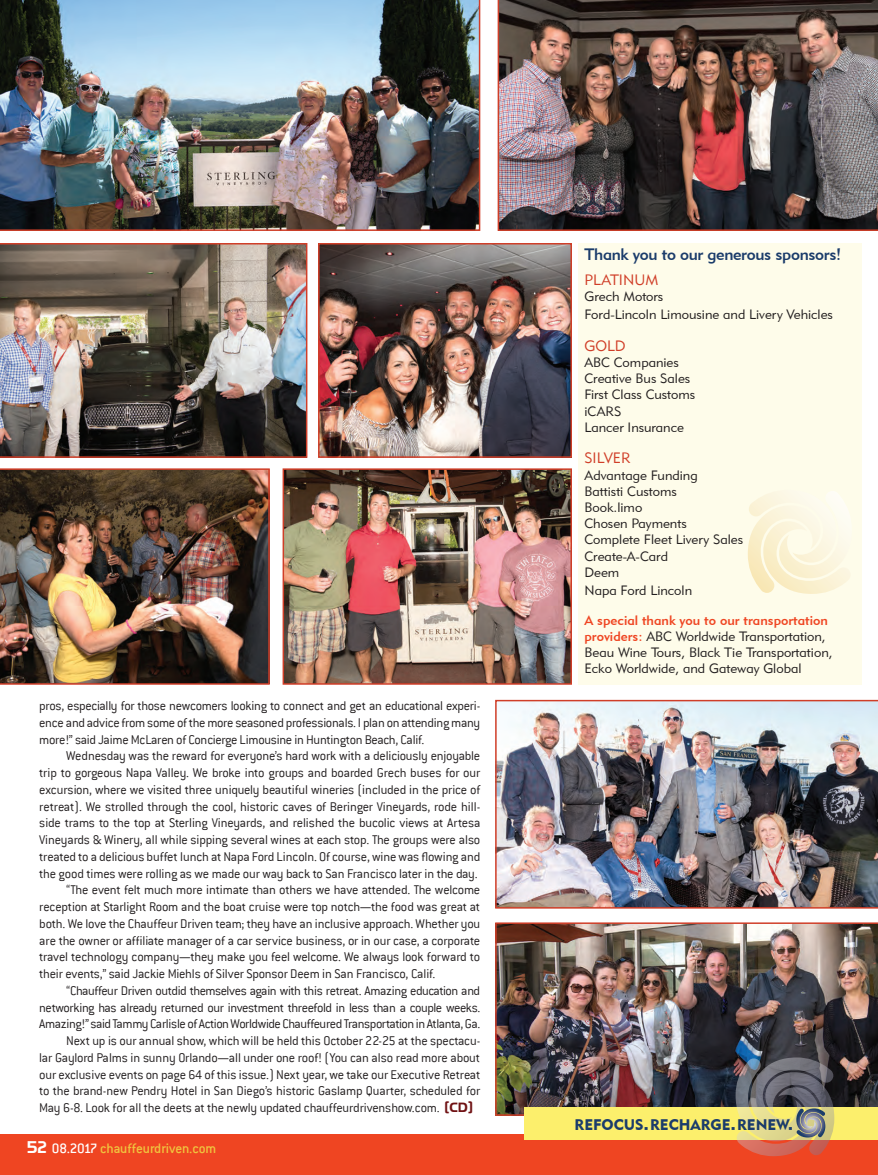
<style>
.page{position:relative;width:878px;height:1175px;background:#fff}
.page>*{position:absolute;margin:0;border:0;box-sizing:border-box;transform-origin:0 0}
.testimonial_text{font:16.5px "Geometric 415 BT Medium A";letter-spacing:-.02em;color:#1b3c6b}
._16-event-descrips{font:15.3px "Geometric 415 BT Black A";color:#1b3c6b}
.t1{font:500 15px "Conduit ITC";letter-spacing:-.015em;color:#efc43e}
.testimonial_text-2{font:15px "Geometric 415 BT Lite A";color:#d03e28}
.body_text_conduit_tt{font:300 13.95px/16.8px "Conduit ITC";letter-spacing:-.02em;color:#231f20;text-align:justify}
.testimonial_text-3{font:13.5px/16.2px "Geometric 415 BT Lite A";color:#231f20}
.s1{font-family:"Handel Got D";font-weight:700;color:#701214}
.s2{font-family:"Prototype";font-weight:400;font-size:16.5px;color:#fff}
.s3{color:#fff}
.s4{font-family:"Geometric 415 BT Medium A";color:#ef4522}
</style>
<div class="page">
<div style="left:578px;top:243px;width:283px;height:441px;background:#fefcea"></div>
<img style="left:495px;top:922px;width:383px;height:193px">
<div style="left:0;top:1134px;width:878px;height:40px;background:#ef4522"></div>
<div style="left:524px;top:1107px;width:354px;height:32px;background:#fcef6c"></div>
<img style="left:497px;top:0;width:381px;height:231px">
<img style="left:0;top:0;width:480px;height:231px">
<img style="left:0;top:243px;width:307px;height:215px">
<img style="left:321px;top:246px;width:248px;height:209px">
<div style="left:318px;top:243px;width:254px;height:215px;border:2px solid #d03e28"></div>
<img style="left:285px;top:471px;width:284px;height:210px">
<div style="left:282px;top:468px;width:290px;height:216px;border:2px solid #d03e28"></div>
<img style="left:495px;top:700px;width:383px;height:208px">
<img style="left:0;top:468px;width:270px;height:216px">
<svg style="left:748px;top:491px;width:102px;height:103px"></svg>
<svg style="left:731px;top:1057px;width:103px;height:99px;background:#96806b"></svg>
<p class="body_text_conduit_tt" style="left:39px;top:697px;width:442px">pros, especially for those newcomers looking to connect and get an educational experi&shy;ence and advice from some of the more seasoned professionals. I plan on attending many more!” said Jaime McLaren of Concierge Limousine in Huntington Beach, Calif.</p>
<p class="body_text_conduit_tt" style="left:39px;top:747px;width:442px;text-indent:27px">Wednesday was the reward for everyone’s hard work with a deliciously enjoyable trip to gorgeous Napa Valley. We broke into groups and boarded Grech buses for our excursion, where we visited three uniquely beautiful wineries (included in the price of retreat). We strolled through the cool, historic caves of Beringer Vineyards, rode hill&shy;side trams to the top at Sterling Vineyards, and relished the bucolic views at Artesa Vineyards &amp; Winery, all while sipping several wines at each stop. The groups were also treated to a delicious buffet lunch at Napa Ford Lincoln. Of course, wine was flowing and the good times were rolling as we made our way back to San Francisco later in the day.</p>
<p class="body_text_conduit_tt" style="left:39px;top:881px;width:442px;text-indent:27px">“The event felt much more intimate than others we have attended. The welcome reception at Starlight Room and the boat cruise were top notch—the food was great at both. We love the Chauffeur Driven team; they have an inclusive approach. Whether you are the owner or affiliate manager of a car service business, or in our case, a corporate travel technology company—they make you feel welcome. We always look forward to their events,” said Jackie Miehls of Silver Sponsor Deem in San Francisco, Calif.</p>
<p class="body_text_conduit_tt" style="left:39px;top:982px;width:442px;text-indent:27px">“Chauffeur Driven outdid themselves again with this retreat. Amazing education and networking has already returned our investment threefold in less than a couple weeks.<br>Amazing!” said Tammy Carlisle of Action Worldwide Chauffeured Transportation in Atlanta, Ga.</p>
<p class="body_text_conduit_tt" style="left:39px;top:1032px;width:442px;text-indent:27px">Next up is our annual show, which will be held this October 22-25 at the spectacu&shy;lar Gaylord Palms in sunny Orlando—all under one roof! (You can also read more about our exclusive events on page 64 of this issue.) Next year, we take our Executive Retreat to the brand-new Pendry Hotel in San Diego’s historic Gaslamp Quarter, scheduled for May 6-8. Look for all the deets at the newly updated chauffeurdrivenshow.com. <span class="s1">[CD]</span></p>
<p class="t1" style="left:27px;top:1140px;width:191px"><span class="s2">52</span> <span class="s3">08.2017</span> chauffeurdriven.com</p>
<p class="testimonial_text" style="left:584px;top:244px;width:258px">Thank you to our generous sponsors!</p>
<p class="testimonial_text-2" style="left:584px;top:271px;width:75px">PLATINUM</p>
<p class="testimonial_text-3" style="left:584px;top:288px;width:80px">Grech Motors</p>
<p class="testimonial_text-3" style="left:584px;top:306px;width:250px">Ford-Lincoln Limousine and Livery Vehicles</p>
<p class="testimonial_text-2" style="left:584px;top:336px;width:43px">GOLD</p>
<p class="testimonial_text-3" style="left:584px;top:354px;width:96px">ABC Companies</p>
<p class="testimonial_text-3" style="left:584px;top:370px;width:107px">Creative Bus Sales</p>
<p class="testimonial_text-3" style="left:584px;top:386px;width:112px">First Class Customs</p>
<p class="testimonial_text-3" style="left:584px;top:402px;width:38px">iCARS</p>
<p class="testimonial_text-3" style="left:584px;top:419px;width:101px">Lancer Insurance</p>
<p class="testimonial_text-2" style="left:584px;top:449px;width:48px">SILVER</p>
<p class="testimonial_text-3" style="left:584px;top:466px;width:115px">Advantage Funding</p>
<p class="testimonial_text-3" style="left:584px;top:483px;width:94px">Battisti Customs</p>
<p class="testimonial_text-3" style="left:584px;top:499px;width:59px">Book.limo</p>
<p class="testimonial_text-3" style="left:584px;top:515px;width:104px">Chosen Payments</p>
<p class="testimonial_text-3" style="left:584px;top:531px;width:160px">Complete Fleet Livery Sales</p>
<p class="testimonial_text-3" style="left:584px;top:547px;width:85px">Create-A-Card</p>
<p class="testimonial_text-3" style="left:584px;top:564px;width:36px">Deem</p>
<p class="testimonial_text-3" style="left:584px;top:582px;width:109px">Napa Ford Lincoln</p>
<p class="testimonial_text-3" style="left:584px;top:611px;width:250px"><span class="s4">A special thank you to our transportation providers:</span> ABC Worldwide Transportation, Beau Wine Tours, Black Tie Transportation, Ecko Worldwide, and Gateway Global</p>
<p class="_16-event-descrips" style="left:574px;top:1115px;width:217px">REFOCUS RECHARGE RENEW</p>
</div>
